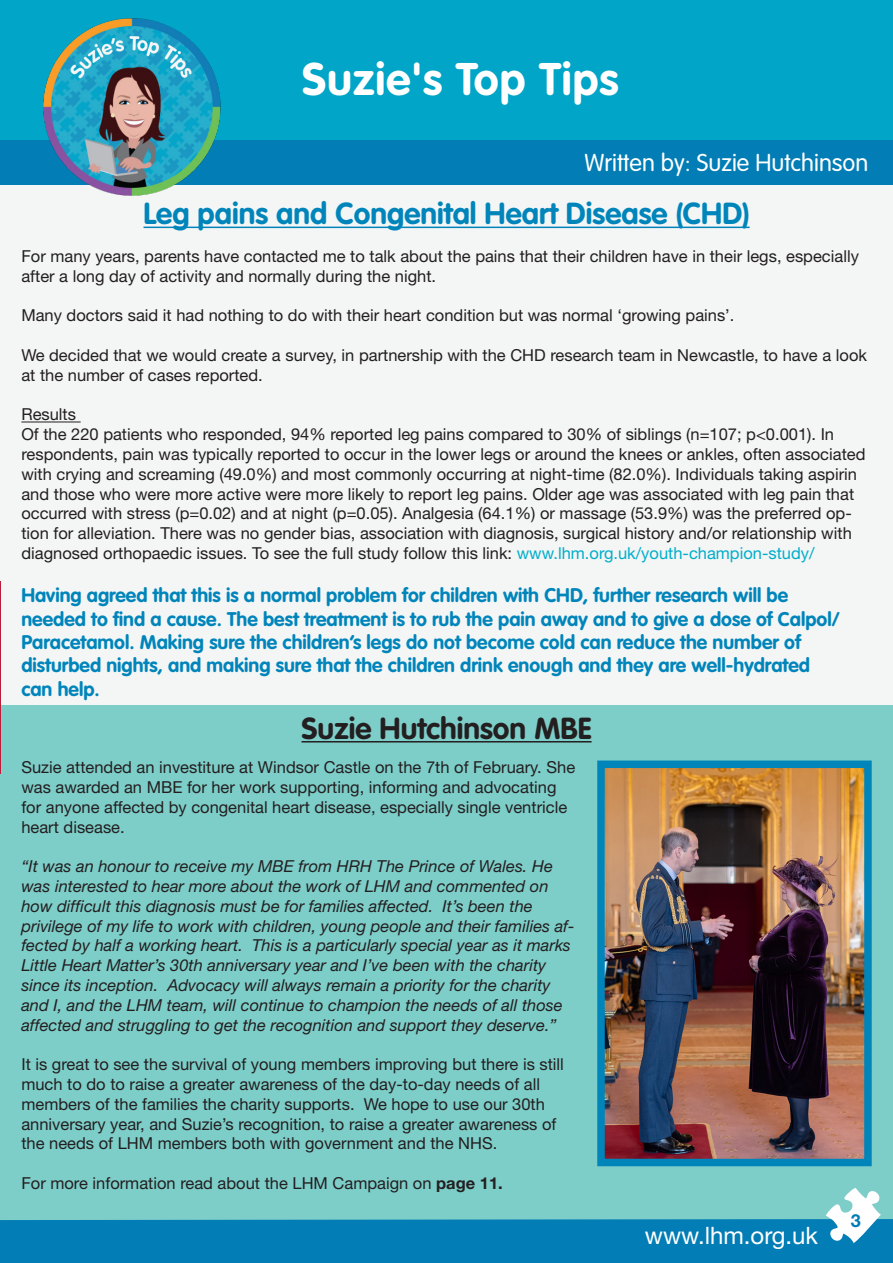
<style>
.page{position:relative;width:893px;height:1263px;background:#f4f5f5}
.page>*{position:absolute;margin:0;border:0;box-sizing:border-box;transform-origin:0 0}
.t1{font:700 45px "VAG Rounded Std";letter-spacing:.02em;color:#fff}
.t2{font:700 30px "VAG Rounded Std";color:#0085bb}
.t3{font:700 30px "VAG Rounded Std";color:#231f20}
.t4{font:24px "Helvetica Neue LT Std";color:#fff}
.t5{font:300 24px "VAG Rounded Std";color:#fff}
.t6{font:700 19.5px/23.4px "VAG Rounded Std";color:#0085bb}
.t7{font:700 18px "Helvetica Neue LT Std";color:#007db5}
.t8{font:16.5px/19.8px "Helvetica Neue LT Std";color:#231f20}
.t9{font:italic 16.5px/19.8px "Helvetica Neue LT Std";color:#231f20}
.s1{color:#00aecb}
.s2{font-weight:700}
</style>
<div class="page">
<div style="left:0;top:706px;width:893px;height:518px;background:#7dcdc8"></div>
<div style="left:0;top:1219px;width:893px;height:44px;background:#027db5"></div>
<svg style="left:825px;top:1188px;width:56px;height:62px"></svg>
<hr style="left:21px;top:422px;width:60px;height:1px;background:#231f20">
<img style="left:606px;top:769px;width:257px;height:388px">
<div style="left:597px;top:760px;width:275px;height:406px;border:8px solid #0085bb"></div>
<div style="left:0;top:0;width:893px;height:157px;background:#01a5c8"></div>
<div style="left:0;top:140px;width:893px;height:44px;background:#027db5"></div>
<hr style="left:302px;top:741px;width:290px;height:1px;background:#231f20">
<hr style="left:143px;top:227px;width:607px;height:1px;background:#0085bb">
<img style="left:21px;top:18px;width:220px;height:178px">
<p class="t1" style="left:302px;top:52px;width:318px">Suzie's Top Tips</p>
<p class="t5" style="left:585px;top:149px;width:285px">Written by: Suzie Hutchinson</p>
<p class="t2" style="left:143px;top:196px;width:608px">Leg pains and Congenital Heart Disease (CHD)</p>
<p class="t8" style="left:21px;top:246px;width:839px">For many years, parents have contacted me to talk about the pains that their children have in their legs, especially after a long day of activity and normally during the night.</p>
<p class="t8" style="left:21px;top:305px;width:714px">Many doctors said it had nothing to do with their heart condition but was normal ‘growing pains’.</p>
<p class="t8" style="left:21px;top:345px;width:847px">We decided that we would create a survey, in partnership with the CHD research team in Newcastle, to have a look at the number of cases reported.</p>
<p class="t8" style="left:21px;top:404px;width:56px">Results</p>
<p class="t8" style="left:21px;top:424px;width:846px">Of the 220 patients who responded, 94% reported leg pains compared to 30% of siblings (n=107; p&lt;0.001). In respondents, pain was typically reported to occur in the lower legs or around the knees or ankles, often associated with crying and screaming (49.0%) and most commonly occurring at night-time (82.0%). Individuals taking aspirin and those who were more active were more likely to report leg pains. Older age was associated with leg pain that occurred with stress (p=0.02) and at night (p=0.05). Analgesia (64.1%) or massage (53.9%) was the preferred op&shy;tion for alleviation. There was no gender bias, association with diagnosis, surgical history and/or relationship with diagnosed orthopaedic issues. To see the full study follow this link: <span class="s1">www.lhm.org.uk/youth-champion-study/</span></p>
<p class="t6" style="left:21px;top:584px;width:768px">Having agreed that this is a normal problem for children with CHD, further research will be</p>
<p class="t6" style="left:21px;top:608px;width:820px">needed to find a cause. The best treatment is to rub the pain away and to give a dose of Calpol/<br>Paracetamol. Making sure the children’s legs do not become cold can reduce the number of</p>
<p class="t6" style="left:21px;top:654px;width:790px">disturbed nights, and making sure that the children drink enough and they are well-hydrated</p>
<p class="t6" style="left:21px;top:678px;width:80px">can help.</p>
<p class="t3" style="left:302px;top:711px;width:292px">Suzie Hutchinson MBE</p>
<p class="t8" style="left:21px;top:757px;width:555px">Suzie attended an investiture at Windsor Castle on the 7th of February. She was awarded an MBE for her work supporting, informing and advocating for anyone affected by congenital heart disease, especially single ventricle heart disease.</p>
<p class="t9" style="left:21px;top:856px;width:555px">“It was an honour to receive my MBE from HRH The Prince of Wales. He was interested to hear more about the work of LHM and commented on how difficult this diagnosis must be for families affected. It’s been the privilege of my life to work with children, young people and their families af&shy;fected by half a working heart. This is a particularly special year as it marks Little Heart Matter’s 30th anniversary year and I’ve been with the charity since its inception. Advocacy will always remain a priority for the charity and I, and the LHM team, will continue to champion the needs of all those affected and struggling to get the recognition and support they deserve.”</p>
<p class="t8" style="left:21px;top:1054px;width:544px">It is great to see the survival of young members improving but there is still much to do to raise a greater awareness of the day-to-day needs of all members of the families the charity supports. We hope to use our 30th</p>
<p class="t8" style="left:21px;top:1113px;width:537px">anniversary year, and Suzie’s recognition, to raise a greater awareness of the needs of LHM members both with government and the NHS.</p>
<p class="t8" style="left:21px;top:1173px;width:483px">For more information read about the LHM Campaign on <span class="s2">page 11.</span></p>
<p class="t4" style="left:645px;top:1221px;width:175px">www.lhm.org.uk</p>
<h3 class="t4" style="left:640px;top:1228px;width:175px">www.lhm.org.uk</h3>
<p class="t7" style="left:851px;top:1209px;width:12px">3</p>
</div>
